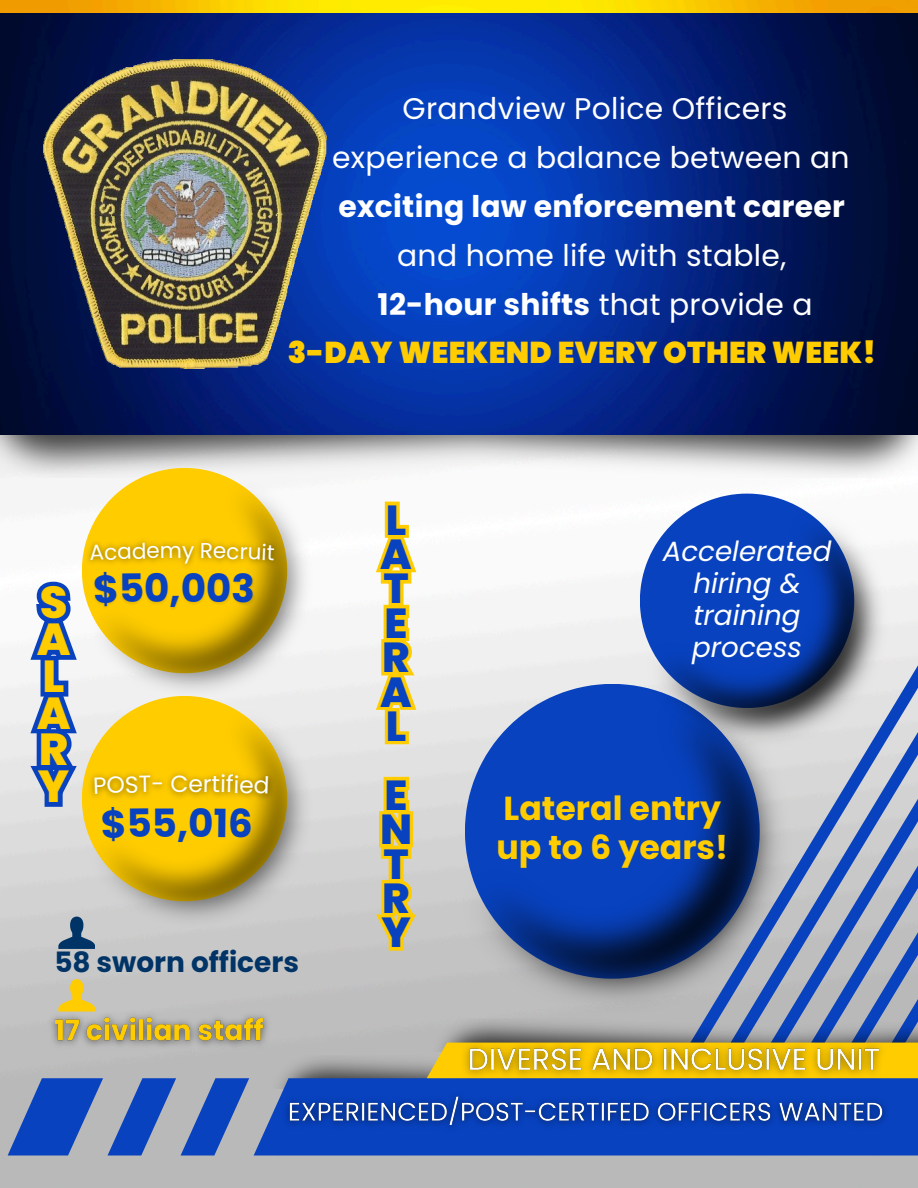
<style>
.page{position:relative;width:918px;height:1188px;background:#fff}
.page>*{position:absolute;margin:0;border:0;box-sizing:border-box;transform-origin:0 0}
.t1{font:800 44.85px/36.8px "Poppins";color:#fc0}
.t2{font:800 42px/34.3px "Poppins";color:#0842bf}
.t3{font:700 39px "Poppins";color:#0842bf}
.t4{font:700 38.85px "Poppins";color:#0842bf}
.t5{font:700 33.3px/39.8px "Poppins";color:#fc0}
.t6{font:900 30.15px "Poppins";letter-spacing:.01em;color:#fc0}
.t7{font:29.85px/48.9px "Poppins";letter-spacing:.01em;color:#fff;text-align:center}
.t8{font:700 29.85px "Poppins";letter-spacing:.01em;color:#fff}
.t9{font:700 28.05px "Poppins";color:#036}
.t10{font:italic 27.75px/32.1px "Poppins";color:#fff;text-align:center}
.t11{font:23.4px "Poppins";color:#fff}
.t12{font:21.6px "Poppins";color:#fff}
.s1{font-weight:400}
</style>
<div class="page">
<img style="left:0;top:0;width:918px;height:1188px">
<img style="left:0;top:435px;width:918px;height:43px">
<img style="left:0;top:14px;width:918px;height:421px">
<svg style="left:58px;top:917px;width:37px;height:32px"></svg>
<svg style="left:675px;top:603px;width:243px;height:415px;background:#92a3c8"></svg>
<img style="left:430px;top:1018px;width:488px;height:25px">
<img style="left:270px;top:1056px;width:141px;height:22px">
<svg style="left:411px;top:1043px;width:507px;height:35px;background:#debf40"></svg>
<svg style="left:8px;top:1078px;width:241px;height:78px;background:#5b7abc"></svg>
<svg style="left:254px;top:1078px;width:664px;height:78px;background:#1c4fbd"></svg>
<img style="left:44px;top:59px;width:282px;height:310px">
<svg style="left:371px;top:498px;width:50px;height:250px"></svg>
<svg style="left:371px;top:773px;width:49px;height:181px;background:#e7ce6c"></svg>
<img style="left:454px;top:680px;width:339px;height:334px">
<img style="left:287px;top:469px;width:29px;height:229px">
<img style="left:80px;top:698px;width:236px;height:233px">
<svg style="left:58px;top:979px;width:37px;height:25px"></svg>
<img style="left:278px;top:1084px;width:619px;height:56px">
<svg style="left:640px;top:494px;width:214px;height:9px"></svg>
<img style="left:640px;top:503px;width:249px;height:245px">
<img style="left:42px;top:1004px;width:234px;height:51px">
<img style="left:455px;top:1035px;width:439px;height:51px">
<svg style="left:23px;top:468px;width:264px;height:433px"></svg>
<h1 class="t1" style="left:37px;top:584px;width:35px">S<br>A<br>L<br>A<br>R<br>Y</h1>
<p class="t7" style="left:332px;top:85px;width:519px">Grandview Police Officers experience a balance between an</p>
<h2 class="t8" style="left:338px;top:186px;width:508px">exciting law enforcement career</h2>
<p class="t7" style="left:397px;top:231px;width:391px">and home life with stable,</p>
<p class="t8" style="left:378px;top:284px;width:437px">12-hour shifts <span class="s1">that provide a</span></p>
<h1 class="t6" style="left:288px;top:332px;width:590px">3-DAY WEEKEND EVERY OTHER WEEK!</h1>
<p class="t12" style="left:160px;top:535px;width:36px">my</p>
<h3 class="t3" style="left:144px;top:561px;width:64px">0,0</h3>
<p class="t11" style="left:171px;top:767px;width:34px">Ce</p>
<p class="t11" style="left:203px;top:767px;width:38px;rotate:1deg">rtifi</p>
<h6 class="t4" style="left:152px;top:796px;width:64px">5,0</h6>
<h3 class="t2" style="left:380px;top:503px;width:33px">L<br>A<br>T<br>E<br>R<br>A<br>L</h3>
<p class="t2" style="left:380px;top:778px;width:34px;text-align:justify">E N T R Y</p>
<h1 class="t10" style="left:663px;top:535px;width:170px">Accelerated hiring &amp; training process</h1>
<p class="t5" style="left:497px;top:788px;width:233px">Lateral entry up to 6 years!</p>
<p class="t9" style="left:54px;top:943px;width:246px">58 sworn officers</p>
</div>
